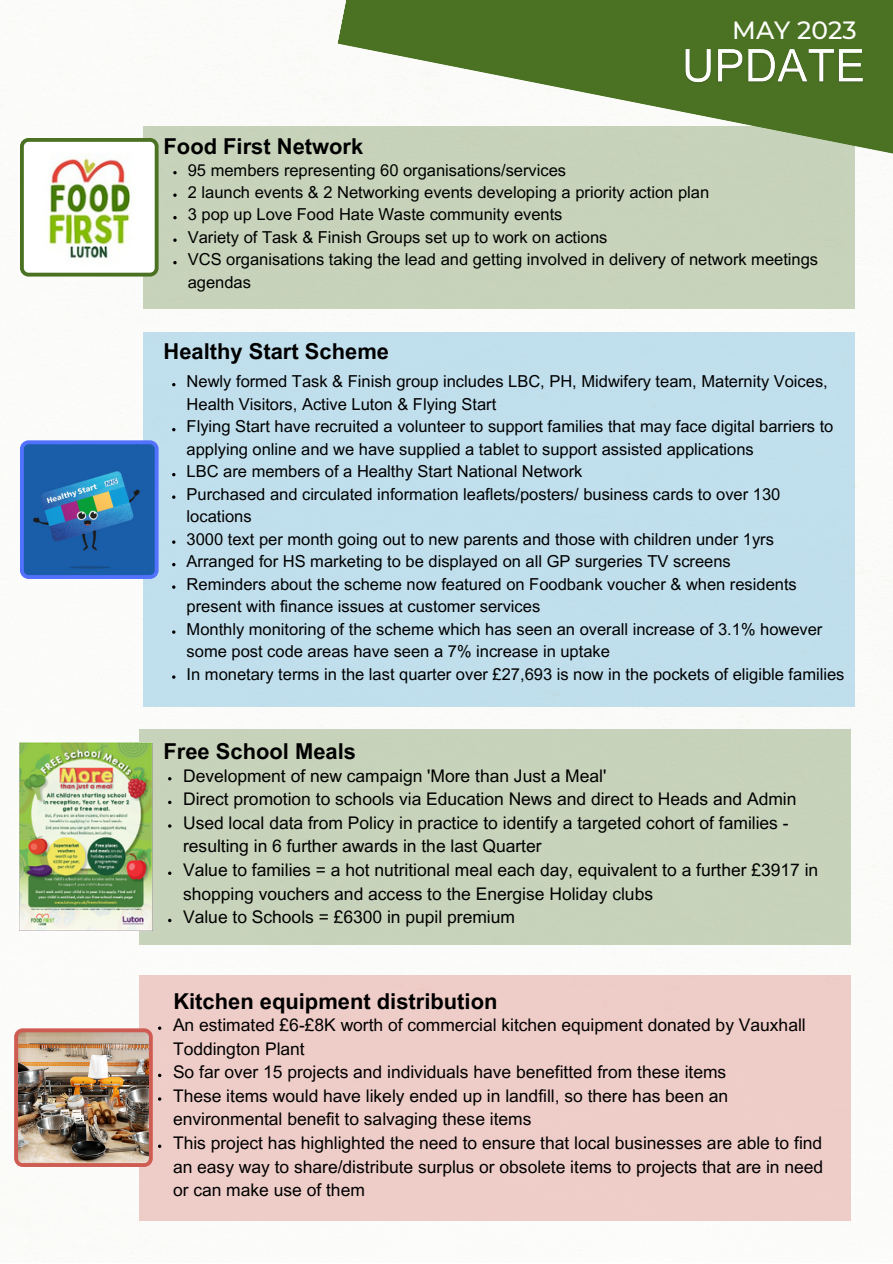
<style>
.page{position:relative;width:893px;height:1264px;background:#fff}
.page>*{position:absolute;margin:0;border:0;box-sizing:border-box;transform-origin:0 0}
.t1{font:500 24.9px "Montserrat";color:#fdfefc}
.t2{font:700 21.9px "Arial MT Pro";color:#000}
.t3{font:17.4px/23.5px "Arial MT Pro";color:#000}
.t4{font:16.5px/22.5px "Arial MT Pro";color:#000}
</style>
<div class="page">
<img style="left:0;top:5px;width:892px;height:1256px">
<svg style="left:337px;top:0;width:555px;height:191px;fill:#4b7223"></svg>
<div style="left:143px;top:126px;width:711px;height:182px;background:#c7d3ba"></div>
<div style="left:143px;top:332px;width:711px;height:374px;background:#c0dfec"></div>
<div style="left:139px;top:729px;width:711px;height:215px;background:#c7d3ba"></div>
<div style="left:139px;top:975px;width:711px;height:245px;background:#eeccc8"></div>
<svg style="left:20px;top:138px;width:139px;height:138px"></svg>
<svg style="left:20px;top:440px;width:139px;height:139px"></svg>
<img style="left:677px;top:45px;width:192px;height:57px">
<svg style="left:173px;top:171px;width:4px;height:3px"></svg>
<svg style="left:173px;top:193px;width:4px;height:4px"></svg>
<svg style="left:173px;top:216px;width:4px;height:3px"></svg>
<svg style="left:173px;top:238px;width:4px;height:4px"></svg>
<svg style="left:173px;top:261px;width:4px;height:3px"></svg>
<svg style="left:172px;top:495px;width:3px;height:4px"></svg>
<svg style="left:172px;top:540px;width:3px;height:4px"></svg>
<svg style="left:172px;top:585px;width:3px;height:4px"></svg>
<svg style="left:168px;top:871px;width:3px;height:4px"></svg>
<img style="left:14px;top:1026px;width:147px;height:140px">
<img style="left:20px;top:743px;width:133px;height:187px">
<p class="t1" style="left:732px;top:15px;width:126px">MAY 2023</p>
<p class="t2" style="left:163px;top:138px;width:201px">Food First Network</p>
<p class="t4" style="left:188px;top:160px;width:380px">95 members representing 60 organisations/services</p>
<p class="t4" style="left:188px;top:183px;width:523px">2 launch events &amp; 2 Networking events developing a priority action plan</p>
<p class="t4" style="left:188px;top:205px;width:376px">3 pop up Love Food Hate Waste community events</p>
<p class="t4" style="left:188px;top:228px;width:421px">Variety of Task &amp; Finish Groups set up to work on actions</p>
<p class="t4" style="left:188px;top:250px;width:631px">VCS organisations taking the lead and getting involved in delivery of network meetings agendas</p>
<p class="t2" style="left:163px;top:343px;width:227px">Healthy Start Scheme</p>
<p class="t4" style="left:187px;top:372px;width:642px">Newly formed Task &amp; Finish group includes LBC, PH, Midwifery team, Maternity Voices,<br>Health Visitors, Active Luton &amp; Flying Start</p>
<p class="t4" style="left:187px;top:417px;width:648px">Flying Start have recruited a volunteer to support families that may face digital barriers to applying online and we have supplied a tablet to support assisted applications</p>
<p class="t4" style="left:187px;top:462px;width:397px">LBC are members of a Healthy Start National Network</p>
<p class="t4" style="left:187px;top:485px;width:595px">Purchased and circulated information leaflets/posters/ business cards to over 130 locations</p>
<p class="t4" style="left:187px;top:530px;width:588px">3000 text per month going out to new parents and those with children under 1yrs</p>
<p class="t4" style="left:187px;top:552px;width:545px">Arranged for HS marketing to be displayed on all GP surgeries TV screens</p>
<p class="t4" style="left:187px;top:575px;width:611px">Reminders about the scheme now featured on Foodbank voucher &amp; when residents present with finance issues at customer services</p>
<p class="t4" style="left:187px;top:620px;width:637px">Monthly monitoring of the scheme which has seen an overall increase of 3.1% however some post code areas have seen a 7% increase in uptake</p>
<p class="t4" style="left:187px;top:665px;width:659px">In monetary terms in the last quarter over £27,693 is now in the pockets of eligible families</p>
<p class="t2" style="left:163px;top:743px;width:194px">Free School Meals</p>
<p class="t3" style="left:183px;top:766px;width:425px">Development of new campaign 'More than Just a Meal'</p>
<p class="t3" style="left:183px;top:789px;width:614px">Direct promotion to schools via Education News and direct to Heads and Admin</p>
<p class="t3" style="left:183px;top:813px;width:607px">Used local data from Policy in practice to identify a targeted cohort of families - resulting in 6 further awards in the last Quarter</p>
<p class="t3" style="left:183px;top:860px;width:636px">Value to families = a hot nutritional meal each day, equivalent to a further £3917 in shopping vouchers and access to the Energise Holiday clubs</p>
<p class="t3" style="left:183px;top:907px;width:333px">Value to Schools = £6300 in pupil premium</p>
<p class="t2" style="left:173px;top:992px;width:325px">Kitchen equipment distribution</p>
<p class="t3" style="left:173px;top:1015px;width:634px">An estimated £6-£8K worth of commercial kitchen equipment donated by Vauxhall<br>Toddington Plant</p>
<p class="t3" style="left:173px;top:1062px;width:554px">So far over 15 projects and individuals have benefitted from these items</p>
<p class="t3" style="left:173px;top:1086px;width:556px">These items would have likely ended up in landfill, so there has been an environmental benefit to salvaging these items</p>
<p class="t3" style="left:173px;top:1133px;width:651px;text-align:justify">This project has highlighted the need to ensure that local businesses are able to find an easy way to share/distribute surplus or obsolete items to projects that are in need or can make use of them</p>
</div>
